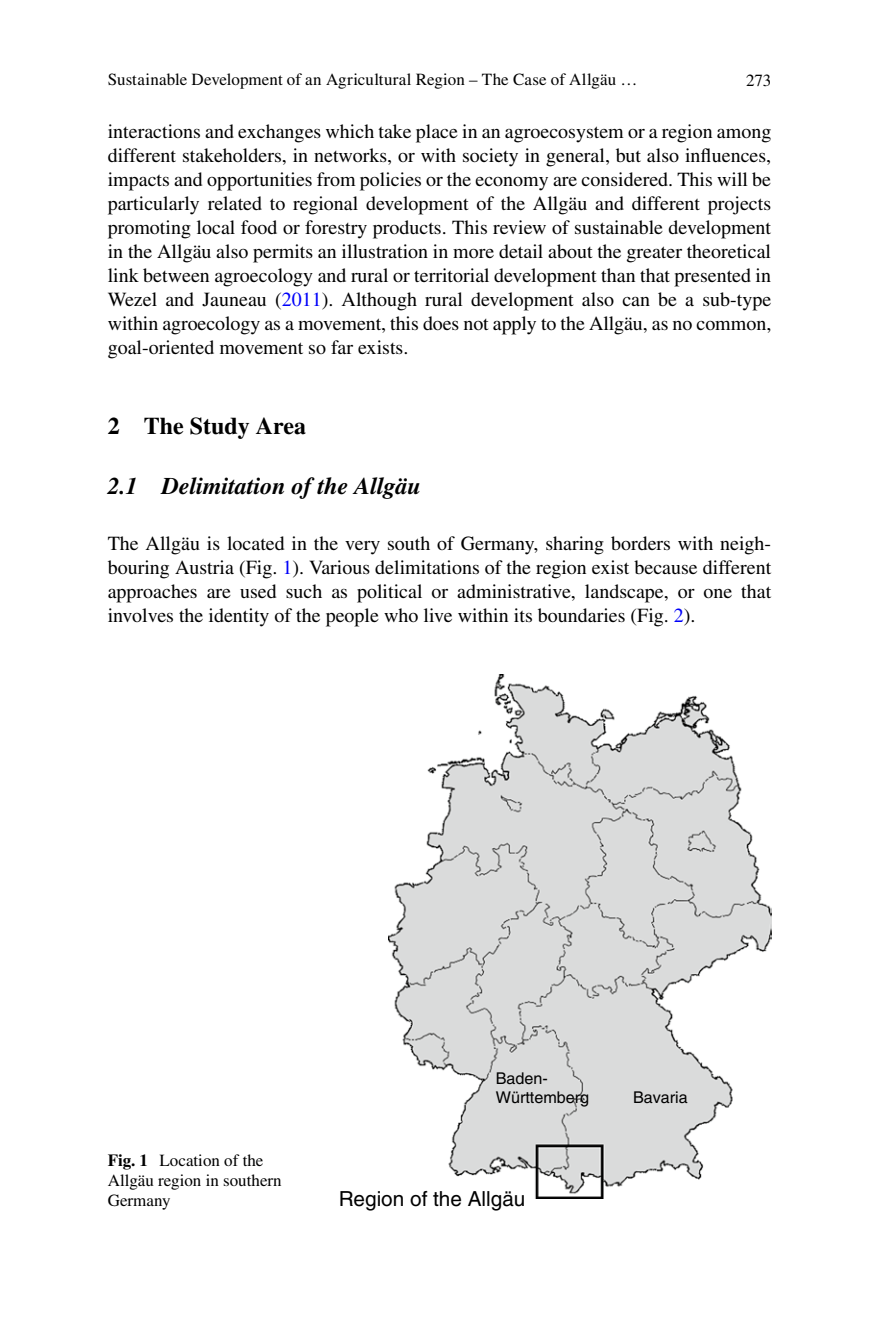
<style>
.page{position:relative;width:879px;height:1333px;background:#fff}
.page>*{position:absolute;margin:0;border:0;box-sizing:border-box;transform-origin:0 0}
.t1{font:italic 700 24px "Times";color:#000}
.t2{font:700 24px "Times";color:#000}
.t3{font:20.8px "Helvetica";color:#000}
.t4{font:20px/24px "Times";color:#000;text-align:justify}
.t5{font:17px/20px "Times";color:#000}
.t6{font:16.2px/19.4px "Helvetica";color:#000}
.s1{color:#0000fa}
.s2{font-weight:700}
</style>
<div class="page">
<img style="left:388px;top:674px;width:383px;height:524px">
<p class="t5" style="left:108px;top:70px;width:531px">Sustainable Development of an Agricultural Region – The Case of Allgäu …</p>
<p class="t5" style="left:746px;top:71px;width:27px">273</p>
<p class="t4" style="left:108px;top:119px;width:665px">interactions and exchanges which take place in an agroecosystem or a region among different stakeholders, in networks, or with society in general, but also influences, impacts and opportunities from policies or the economy are considered. This will be particularly related to regional development of the Allgäu and different projects promoting local food or forestry products. This review of sustainable development in the Allgäu also permits an illustration in more detail about the greater theoretical link between agroecology and rural or territorial development than that presented in Wezel and Jauneau (<span class="s1">2011</span>). Although rural development also can be a sub-type within agroecology as a movement, this does not apply to the Allgäu, as no common, goal-oriented movement so far exists.</p>
<p class="t2" style="left:108px;top:412px;width:200px">2 The Study Area</p>
<p class="t1" style="left:108px;top:472px;width:315px">2.1 Delimitation of the Allgäu</p>
<p class="t4" style="left:108px;top:531px;width:665px">The Allgäu is located in the very south of Germany, sharing borders with neigh&shy;bouring Austria (Fig. <span class="s1">1</span>). Various delimitations of the region exist because different approaches are used such as political or administrative, landscape, or one that involves the identity of the people who live within its boundaries (Fig. <span class="s1">2</span>).</p>
<p class="t5" style="left:108px;top:1150px;width:175px"><span class="s2">Fig. 1</span> Location of the<br>Allgäu region in southern<br>Germany</p>
<p class="t6" style="left:496px;top:1068px;width:95px">Baden-<br>Württemberg</p>
<p class="t3" style="left:339px;top:1186px;width:188px">Region of the Allgäu</p>
<p class="t6" style="left:633px;top:1087px;width:56px">Bavaria</p>
</div>
